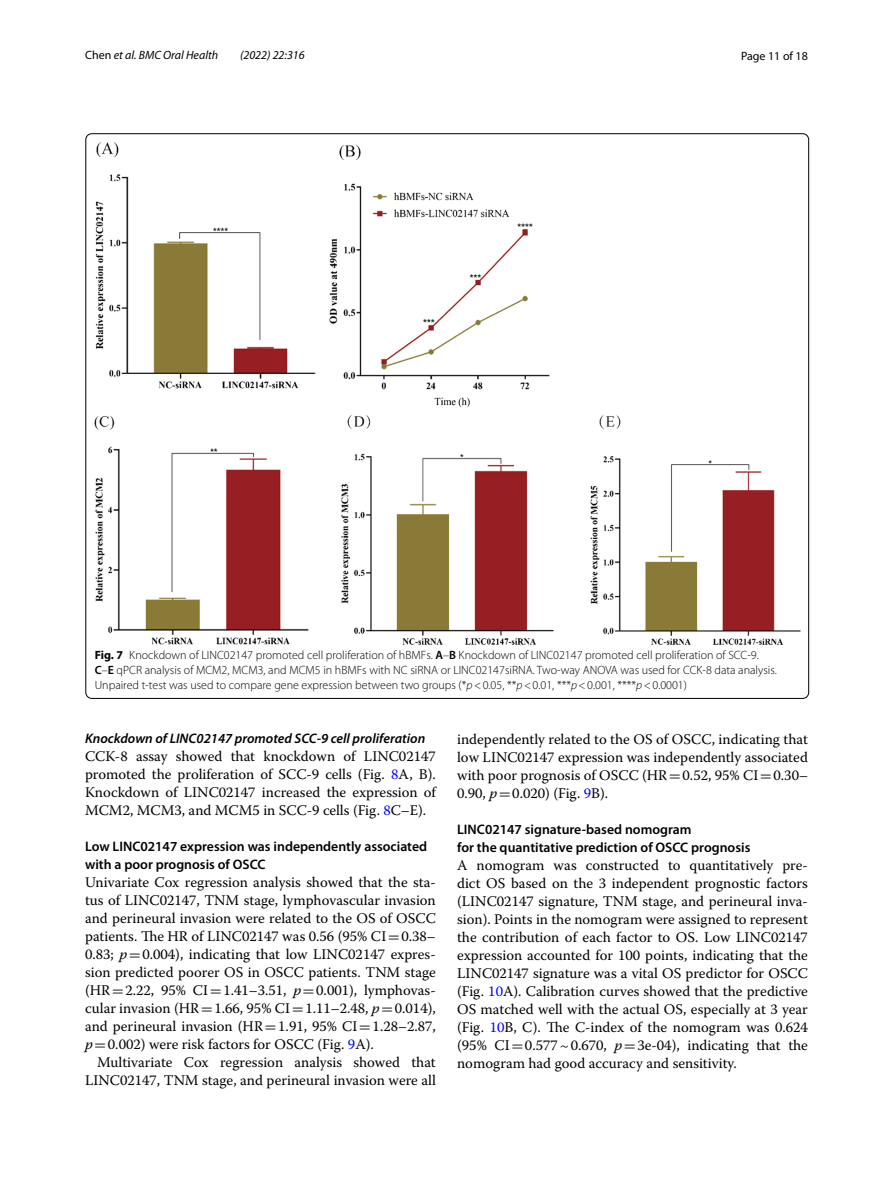
<style>
.page{position:relative;width:893px;height:1187px;background:#fff}
.page>*{position:absolute;margin:0;border:0;box-sizing:border-box;transform-origin:0 0}
.t1{font:14.7px/18px "Warnock Pro";color:#000;text-align:justify}
.t2{font:600 13.8px/18px "Myriad Pro";color:#000}
.t3{font:italic 600 13.8px "Myriad Pro";color:#000}
.t4{font:300 12px/15px "Myriad Pro";color:#000}
.t5{font:italic 12px "Myriad Pro";color:#000}
.t6{font:12px "Myriad Pro";color:#000}
.s1{font-style:normal}
.s2{font-weight:700}
.s3{font-weight:600}
.s4{font-style:italic}
.s5{color:#00f}
.s6{font-family:"MTSY"}
</style>
<div class="page">
<img style="left:94px;top:143px;width:706px;height:501px">
<p class="t5" style="left:85px;top:48px;width:135px"><span class="s1">Chen</span> et al. BMC Oral Health</p>
<p class="t5" style="left:240px;top:48px;width:66px">(2022) 22:316</p>
<p class="t6" style="left:741px;top:48px;width:68px">Page 11 of 18</p>
<p class="t4" style="left:95px;top:648px;width:683px"><span class="s2">Fig. 7</span> Knockdown of LINC02147 promoted cell proliferation of hBMFs. <span class="s3">A</span>–<span class="s3">B</span> Knockdown of LINC02147 promoted cell proliferation of SCC-9.<br><span class="s3">C</span>–<span class="s3">E</span> qPCR analysis of MCM2, MCM3, and MCM5 in hBMFs with NC siRNA or LINC02147siRNA. Two-way ANOVA was used for CCK-8 data analysis.<br>Unpaired t-test was used to compare gene expression between two groups (*<span class="s4">p</span>&lt;0.05, **<span class="s4">p</span>&lt;0.01, ***<span class="s4">p</span>&lt;0.001, ****<span class="s4">p</span>&lt;0.0001)</p>
<p class="t3" style="left:85px;top:729px;width:342px">Knockdown of LINC02147 promoted SCC‑9 cell proliferation</p>
<p class="t1" style="left:85px;top:747px;width:352px">CCK-8 assay showed that knockdown of LINC02147 promoted the proliferation of SCC-9 cells (Fig. <span class="s5">8</span>A, B).<br>Knockdown of LINC02147 increased the expression of MCM2, MCM3, and MCM5 in SCC-9 cells (Fig. <span class="s5">8</span>C–E).</p>
<p class="t2" style="left:85px;top:837px;width:344px">Low LINC02147 expression was independently associated with a poor prognosis of OSCC</p>
<p class="t1" style="left:85px;top:873px;width:352px">Univariate Cox regression analysis showed that the sta&shy;tus of LINC02147, TNM stage, lymphovascular invasion and perineural invasion were related to the OS of OSCC patients. The HR of LINC02147 was 0.56 (95% CI<span class="s6">=</span>0.38– 0.83; <span class="s4">p</span><span class="s6">=</span>0.004), indicating that low LINC02147 expres&shy;sion predicted poorer OS in OSCC patients. TNM stage (HR<span class="s6">=</span>2.22, 95% CI<span class="s6">=</span>1.41–3.51, <span class="s4">p</span><span class="s6">=</span>0.001), lymphovas&shy;cular invasion (HR<span class="s6">=</span>1.66, 95% CI<span class="s6">=</span>1.11–2.48, <span class="s4">p</span><span class="s6">=</span>0.014), and perineural invasion (HR<span class="s6">=</span>1.91, 95% CI<span class="s6">=</span>1.28–2.87, <span class="s4">p</span><span class="s6">=</span>0.002) were risk factors for OSCC (Fig. <span class="s5">9</span>A).</p>
<p class="t1" style="left:85px;top:1053px;width:352px;text-align:right">Multivariate Cox regression analysis showed that<br>LINC02147, TNM stage, and perineural invasion were all</p>
<p class="t1" style="left:457px;top:729px;width:352px">independently related to the OS of OSCC, indicating that low LINC02147 expression was independently associated with poor prognosis of OSCC (HR<span class="s6">=</span>0.52, 95% CI<span class="s6">=</span>0.30– 0.90, <span class="s4">p</span><span class="s6">=</span>0.020) (Fig. <span class="s5">9</span>B).</p>
<p class="t2" style="left:457px;top:819px;width:295px">LINC02147 signature‑based nomogram<br>for the quantitative prediction of OSCC prognosis</p>
<p class="t1" style="left:457px;top:855px;width:352px">A nomogram was constructed to quantitatively pre&shy;dict OS based on the 3 independent prognostic factors (LINC02147 signature, TNM stage, and perineural inva&shy;sion). Points in the nomogram were assigned to represent the contribution of each factor to OS. Low LINC02147 expression accounted for 100 points, indicating that the LINC02147 signature was a vital OS predictor for OSCC (Fig. <span class="s5">10</span>A). Calibration curves showed that the predictive OS matched well with the actual OS, especially at 3 year (Fig. <span class="s5">10</span>B, C). The C-index of the nomogram was 0.624 (95% CI<span class="s6">=</span>0.577~0.670, <span class="s4">p</span><span class="s6">=</span>3e-04), indicating that the nomogram had good accuracy and sensitivity.</p>
</div>
